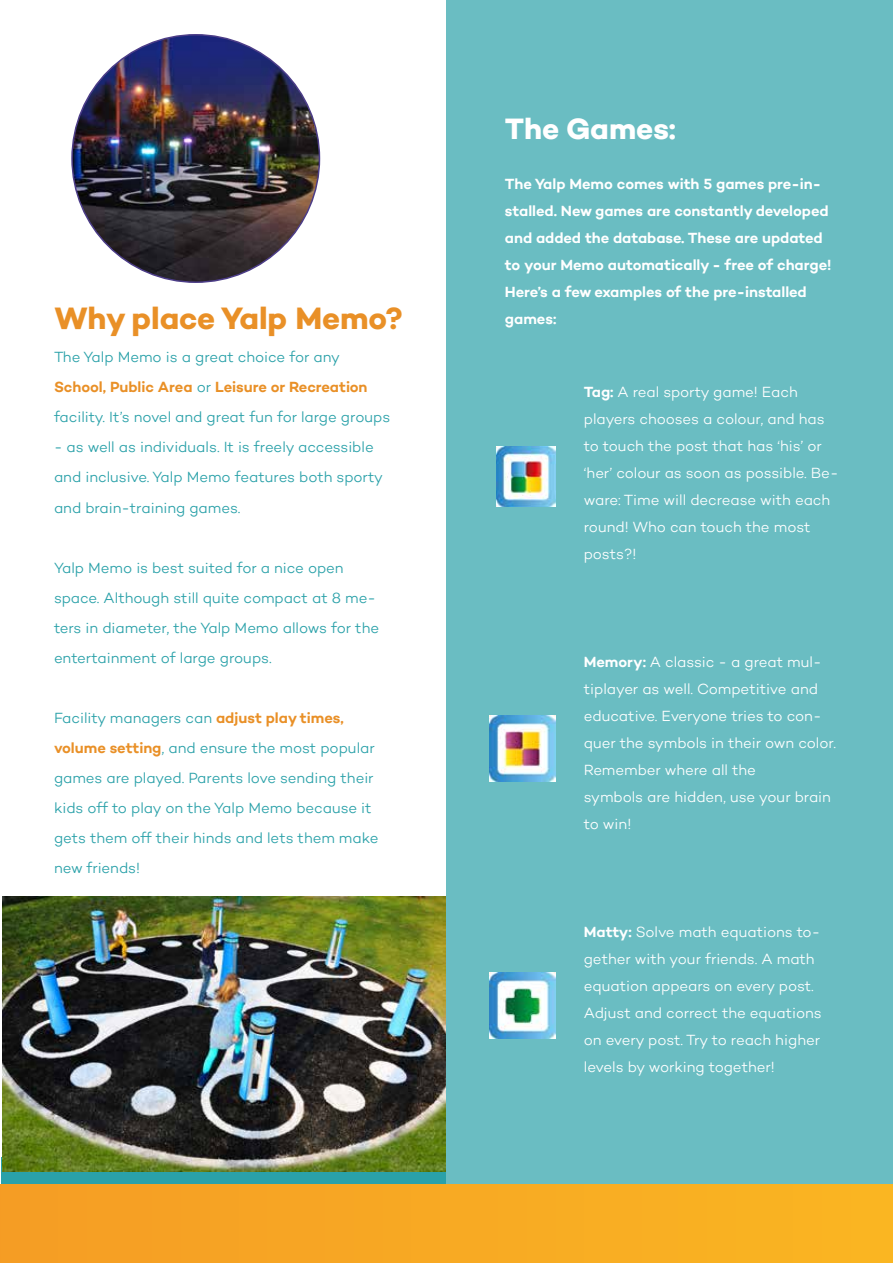
<style>
.page{position:relative;width:893px;height:1263px;background:#fff}
.page>*{position:absolute;margin:0;border:0;box-sizing:border-box;transform-origin:0 0}
.t1{font:700 31.5px "Campton";letter-spacing:-.005em;color:#e99027}
.t2{font:700 30px "Campton";letter-spacing:-.005em;color:#fff}
.t3{font:300 15px/30px "Campton";letter-spacing:-.005em;color:#2aa1a9}
.t4{font:300 15px/27px "Campton";letter-spacing:-.005em;color:#fff}
.t5{font:600 15px/27px "Campton";letter-spacing:-.005em;color:#fff}
.s1{font-weight:600;color:#e99027}
.s2{font-weight:600}
</style>
<div class="page">
<div style="left:1px;top:1158px;width:444px;height:27px;background:#2aa1a9"></div>
<div style="left:446px;top:0;width:447px;height:1263px;background:#6abdc2"></div>
<div style="left:0;top:1185px;width:893px;height:78px;background:#f8aa23"></div>
<img style="left:72px;top:35px;width:247px;height:247px;border-radius:124px">
<img style="left:2px;top:896px;width:443px;height:275px">
<img style="left:490px;top:973px;width:66px;height:66px">
<img style="left:490px;top:715px;width:66px;height:66px">
<img style="left:497px;top:447px;width:59px;height:59px">
<h1 class="t1" style="left:54px;top:298px;width:350px">Why place Yalp Memo?</h1>
<p class="t3" style="left:54px;top:342px;width:338px">The Yalp Memo is a great choice for any<br><span class="s1">School, Public Area</span> or <span class="s1">Leisure or Recreation </span>facility. It’s novel and great fun for large groups</p>
<p class="t3" style="left:54px;top:432px;width:330px">- as well as individuals. It is freely accessible and inclusive. Yalp Memo features both sporty and brain-training games.</p>
<p class="t3" style="left:54px;top:552px;width:327px">Yalp Memo is best suited for a nice open space. Although still quite compact at 8 me&shy;ters in diameter, the Yalp Memo allows for the entertainment of large groups.</p>
<p class="t3" style="left:54px;top:702px;width:326px">Facility managers can <span class="s1">adjust play times, volume setting</span>, and ensure the most popular games are played. Parents love sending their kids off to play on the Yalp Memo because it gets them off their hinds and lets them make new friends!</p>
<h2 class="t2" style="left:505px;top:109px;width:173px">The Games:</h2>
<p class="t5" style="left:505px;top:170px;width:328px">The Yalp Memo comes with 5 games pre-in&shy;stalled. New games are constantly developed and added the database. These are updated to your Memo automatically - free of charge!<br>Here’s a few examples of the pre-installed games:</p>
<p class="t4" style="left:584px;top:378px;width:256px"><span class="s2">Tag:</span> A real sporty game! Each players chooses a colour, and has to touch the post that has ‘his’ or ‘her’ colour as soon as possible. Be&shy;ware: Time will decrease with each round! Who can touch the most posts?!</p>
<p class="t4" style="left:584px;top:648px;width:254px"><span class="s2">Memory:</span> A classic - a great mul&shy;tiplayer as well. Competitive and educative. Everyone tries to con&shy;quer the symbols in their own color.<br>Remember where all the<br>symbols are hidden, use your brain to win!</p>
<p class="t4" style="left:584px;top:918px;width:239px"><span class="s2">Matty:</span> Solve math equations to&shy;gether with your friends. A math equation appears on every post.<br>Adjust and correct the equations on every post. Try to reach higher levels by working together!</p>
</div>
